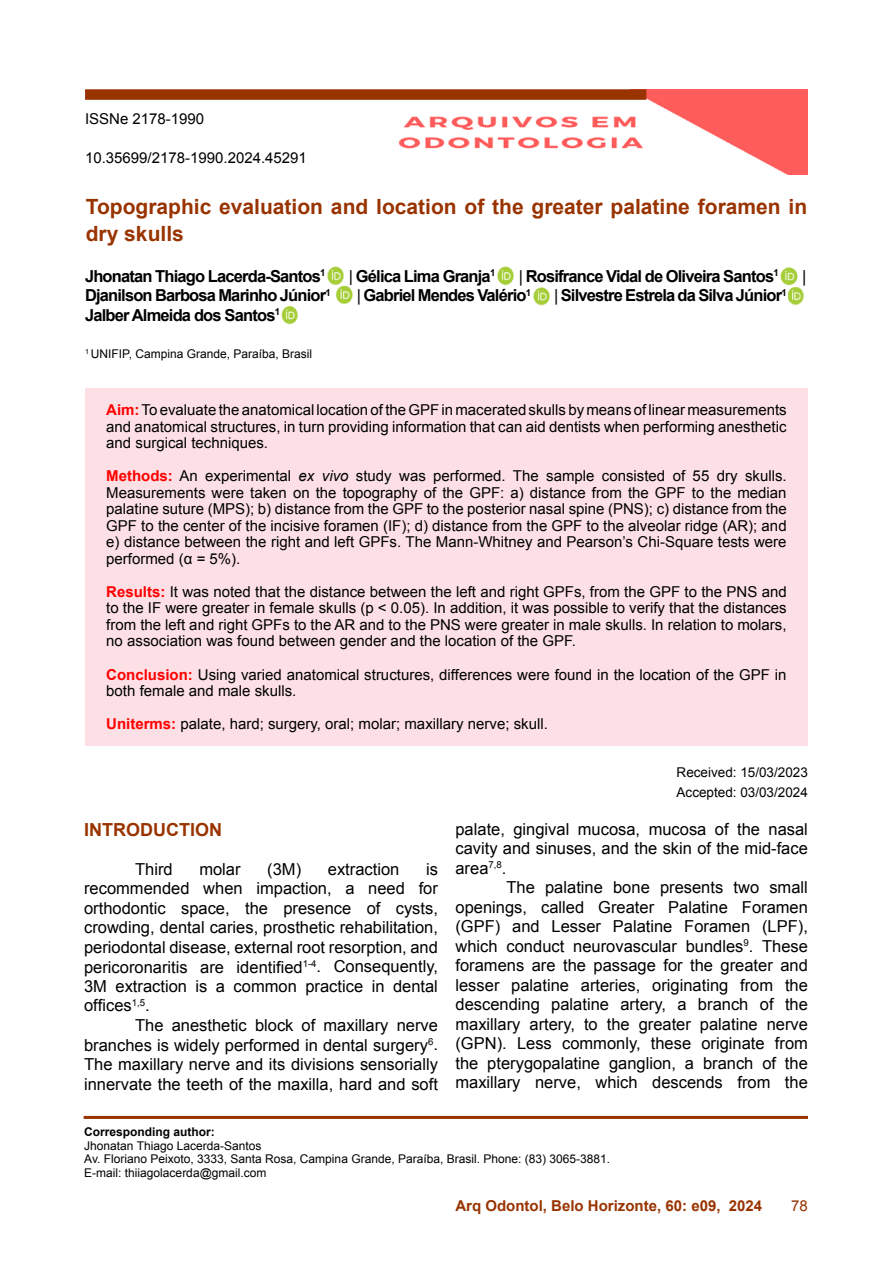
<style>
.page{position:relative;width:893px;height:1263px;background:#fff}
.page>*{position:absolute;margin:0;border:0;box-sizing:border-box;transform-origin:0 0}
.t1{font:700 21px/27px "Arial";color:#930}
.t2{font:700 18px "Arial";color:#930}
.t3{font:16.5px/19.5px "Arial";color:#000;text-align:justify}
.t4{font:700 16.5px "Arial";letter-spacing:-.05em;color:#000}
.t5{font:15px/16.5px "Arial";color:#000;text-align:justify}
.t6{font:700 15px "Arial";color:#930}
.t7{font:15px "Arial";color:#930}
.t8{font:13.5px/19.5px "Arial";color:#000}
.t9{font:12px/13.5px "Arial";color:#000}
.t10{font:700 12px "Arial";color:#000}
.s1{font-weight:400}
.s2{font-weight:700;color:#f00}
.s3{font-style:italic}
</style>
<div class="page">
<img style="left:398px;top:89px;width:410px;height:85px">
<div style="left:85px;top:388px;width:723px;height:357px;background:#fce0e5"></div>
<div style="left:85px;top:89px;width:561px;height:11px;background:#930"></div>
<hr style="left:84px;top:1116px;width:724px;height:3px;background:#930">
<img style="left:327px;top:266px;width:17px;height:19px">
<img style="left:497px;top:266px;width:17px;height:20px">
<img style="left:780px;top:267px;width:18px;height:19px">
<img style="left:336px;top:285px;width:17px;height:20px">
<img style="left:533px;top:287px;width:17px;height:19px">
<img style="left:788px;top:287px;width:16px;height:19px">
<img style="left:281px;top:306px;width:17px;height:19px">
<p class="t5" style="left:85px;top:110px;width:121px">ISSNe 2178-1990</p>
<p class="t5" style="left:85px;top:149px;width:223px">10.35699/2178-1990.2024.45291</p>
<h1 class="t1" style="left:86px;top:193px;width:723px">Topographic evaluation and location of the greater palatine foramen in dry skulls</h1>
<p class="t4" style="left:85px;top:265px;width:242px">Jhonatan Thiago Lacerda-Santos<sup>1</sup></p>
<p class="t4" style="left:349px;top:265px;width:148px"><span class="s1">|</span> Gélica Lima Granja<sup>1</sup></p>
<p class="t4" style="left:519px;top:265px;width:261px"><span class="s1">|</span> Rosifrance Vidal de Oliveira Santos<sup>1</sup></p>
<p class="t3" style="left:802px;top:266px;width:6px">|</p>
<p class="t4" style="left:85px;top:284px;width:247px">Djanilson Barbosa Marinho Júnior<sup>1</sup></p>
<p class="t4" style="left:357px;top:284px;width:176px"><span class="s1">|</span> Gabriel Mendes Valério<sup>1</sup></p>
<p class="t4" style="left:554px;top:284px;width:234px"><span class="s1">|</span> Silvestre Estrela da Silva Júnior<sup>1</sup></p>
<p class="t4" style="left:85px;top:304px;width:197px">Jalber Almeida dos Santos<sup>1</sup></p>
<p class="t9" style="left:85px;top:347px;width:229px"><sup>1</sup> UNIFIP, Campina Grande, Paraíba, Brasil</p>
<p class="t5" style="left:106px;top:402px;width:682px"><span class="s2">Aim:</span> To evaluate the anatomical location of the GPF in macerated skulls by means of linear measurements and anatomical structures, in turn providing information that can aid dentists when performing anesthetic and surgical techniques.</p>
<p class="t5" style="left:106px;top:468px;width:682px"><span class="s2">Methods:</span> An experimental <span class="s3">ex vivo</span> study was performed. The sample consisted of 55 dry skulls.<br>Measurements were taken on the topography of the GPF: a) distance from the GPF to the median palatine suture (MPS); b) distance from the GPF to the posterior nasal spine (PNS); c) distance from the GPF to the center of the incisive foramen (IF); d) distance from the GPF to the alveolar ridge (AR); and e) distance between the right and left GPFs. The Mann-Whitney and Pearson’s Chi-Square tests were performed (α = 5%).</p>
<p class="t5" style="left:106px;top:584px;width:682px"><span class="s2">Results:</span> It was noted that the distance between the left and right GPFs, from the GPF to the PNS and to the IF were greater in female skulls (p &lt; 0.05). In addition, it was possible to verify that the distances from the left and right GPFs to the AR and to the PNS were greater in male skulls. In relation to molars, no association was found between gender and the location of the GPF.</p>
<p class="t5" style="left:106px;top:666px;width:682px"><span class="s2">Conclusion:</span> Using varied anatomical structures, differences were found in the location of the GPF in both female and male skulls.</p>
<p class="t5" style="left:106px;top:716px;width:443px"><span class="s2">Uniterms:</span> palate, hard; surgery, oral; molar; maxillary nerve; skull.</p>
<p class="t2" style="left:84px;top:818px;width:139px">INTRODUCTION</p>
<p class="t3" style="left:135px;top:859px;width:39px">Third</p>
<p class="t3" style="left:199px;top:859px;width:43px">molar</p>
<p class="t3" style="left:267px;top:859px;width:35px">(3M)</p>
<p class="t3" style="left:328px;top:859px;width:73px">extraction</p>
<p class="t3" style="left:84px;top:859px;width:355px;text-indent:342px">is recommended when impaction, a need for orthodontic space, the presence of cysts, crowding, dental caries, prosthetic rehabilitation, periodontal disease, external root resorption, and pericoronaritis are identified<sup>1-4</sup>. Consequently, 3M extraction is a common practice in dental offices<sup>1,5</sup>.</p>
<p class="t3" style="left:84px;top:1015px;width:355px;text-indent:51px">The anesthetic block of maxillary nerve branches is widely performed in dental surgery<sup>6</sup>.<br>The maxillary nerve and its divisions sensorially innervate the teeth of the maxilla, hard and soft</p>
<p class="t8" style="left:677px;top:763px;width:133px">Received: 15/03/2023<br>Accepted: 03/03/2024</p>
<p class="t3" style="left:455px;top:819px;width:354px">palate, gingival mucosa, mucosa of the nasal cavity and sinuses, and the skin of the mid-face area<sup>7,8</sup>.</p>
<p class="t3" style="left:455px;top:878px;width:354px;text-indent:51px">The palatine bone presents two small openings, called Greater Palatine Foramen (GPF) and Lesser Palatine Foramen (LPF), which conduct neurovascular bundles<sup>9</sup>. These foramens are the passage for the greater and lesser palatine arteries, originating from the descending palatine artery, a branch of the maxillary artery, to the greater palatine nerve (GPN). Less commonly, these originate from the pterygopalatine ganglion, a branch of the maxillary nerve, which descends from the</p>
<p class="t10" style="left:84px;top:1124px;width:132px">Corresponding author:</p>
<p class="t9" style="left:84px;top:1139px;width:527px">Jhonatan Thiago Lacerda-Santos<br>Av. Floriano Peixoto, 3333, Santa Rosa, Campina Grande, Paraíba, Brasil. Phone: (83) 3065-3881.<br>E-mail: thiiagolacerda@gmail.com</p>
<p class="t6" style="left:455px;top:1196px;width:308px">Arq Odontol, Belo Horizonte, 60: e09, 2024</p>
<p class="t7" style="left:791px;top:1196px;width:18px">78</p>
</div>
